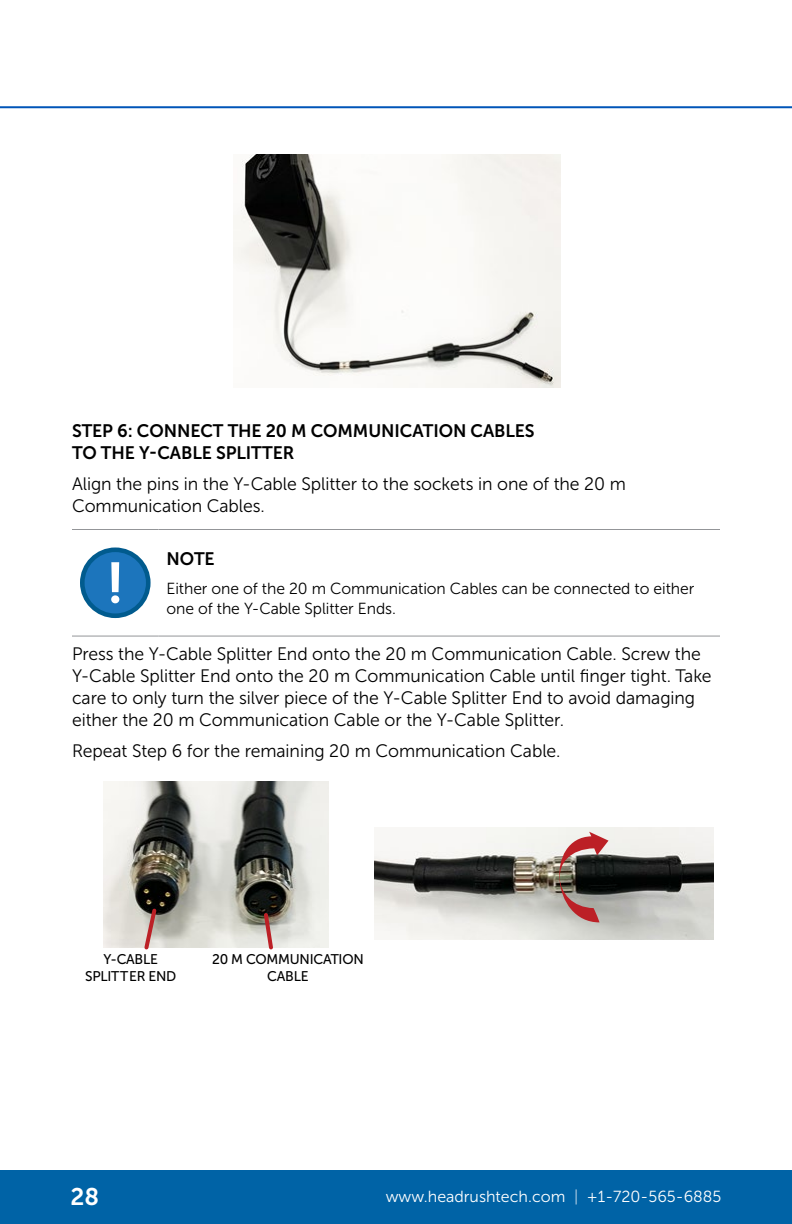
<style>
.page{position:relative;width:792px;height:1224px;background:#fff}
.page>*{position:absolute;margin:0;border:0;box-sizing:border-box;transform-origin:0 0}
.t1{font:24px "Museo Sans 700";color:#fff}
.t2{font:18px/22px "Museo Sans 300";letter-spacing:-.005em;color:#000}
.t3{font:18px/22px "Museo Sans 700";letter-spacing:-.005em;color:#000}
.t4{font:16px/20px "Museo Sans 300";letter-spacing:-.005em;color:#000}
.t5{font:16px "Museo Sans 300";color:#fff}
.t6{font:14px/16.8px "Museo Sans 500";letter-spacing:-.02em;color:#000;text-align:center}
.s1{font-family:"Museo Sans 100"}
</style>
<div class="page">
<div style="left:0;top:1170px;width:792px;height:54px;background:#0063a6"></div>
<hr style="left:0;top:106px;width:792px;height:2px;background:#0055b8">
<img style="left:233px;top:154px;width:327px;height:234px">
<hr style="left:72px;top:529px;width:87px;height:1px;background:#939598">
<hr style="left:159px;top:529px;width:561px;height:1px;background:#939598">
<hr style="left:72px;top:636px;width:87px;height:1px;background:#939598">
<hr style="left:159px;top:636px;width:561px;height:1px;background:#939598">
<svg style="left:80px;top:548px;width:71px;height:70px"></svg>
<div style="left:85px;top:552px;width:61px;height:61px;background:#1c75bc;border-radius:50%"></div>
<svg style="left:111px;top:562px;width:8px;height:41px"></svg>
<img style="left:103px;top:782px;width:225px;height:166px">
<svg style="left:142px;top:906px;width:17px;height:44px"></svg>
<svg style="left:261px;top:910px;width:15px;height:40px"></svg>
<img style="left:375px;top:827px;width:339px;height:113px">
<svg style="left:545px;top:832px;width:64px;height:91px;background:#937b76"></svg>
<p class="t3" style="left:72px;top:420px;width:464px">STEP 6: CONNECT THE 20 M COMMUNICATION CABLES<br>TO THE Y-CABLE SPLITTER</p>
<p class="t2" style="left:72px;top:473px;width:555px">Align the pins in the Y-Cable Splitter to the sockets in one of the 20 m<br>Communication Cables.</p>
<p class="t3" style="left:167px;top:548px;width:50px">NOTE</p>
<p class="t4" style="left:167px;top:579px;width:529px">Either one of the 20 m Communication Cables can be connected to either one of the Y-Cable Splitter Ends.</p>
<p class="t2" style="left:72px;top:643px;width:641px">Press the Y-Cable Splitter End onto the 20 m Communication Cable. Screw the Y-Cable Splitter End onto the 20 m Communication Cable until finger tight. Take care to only turn the silver piece of the Y-Cable Splitter End to avoid damaging either the 20 m Communication Cable or the Y-Cable Splitter.</p>
<p class="t2" style="left:72px;top:739px;width:490px">Repeat Step 6 for the remaining 20 m Communication Cable.</p>
<p class="t6" style="left:85px;top:951px;width:93px">Y-CABLE<br>SPLITTER END</p>
<p class="t6" style="left:212px;top:951px;width:153px">20 M COMMUNICATION<br>CABLE</p>
<h1 class="t1" style="left:71px;top:1183px;width:30px">28</h1>
<p class="t5" style="left:386px;top:1188px;width:337px">www.headrushtech.com <span class="s1">|</span> +1-720-565-6885</p>
</div>
